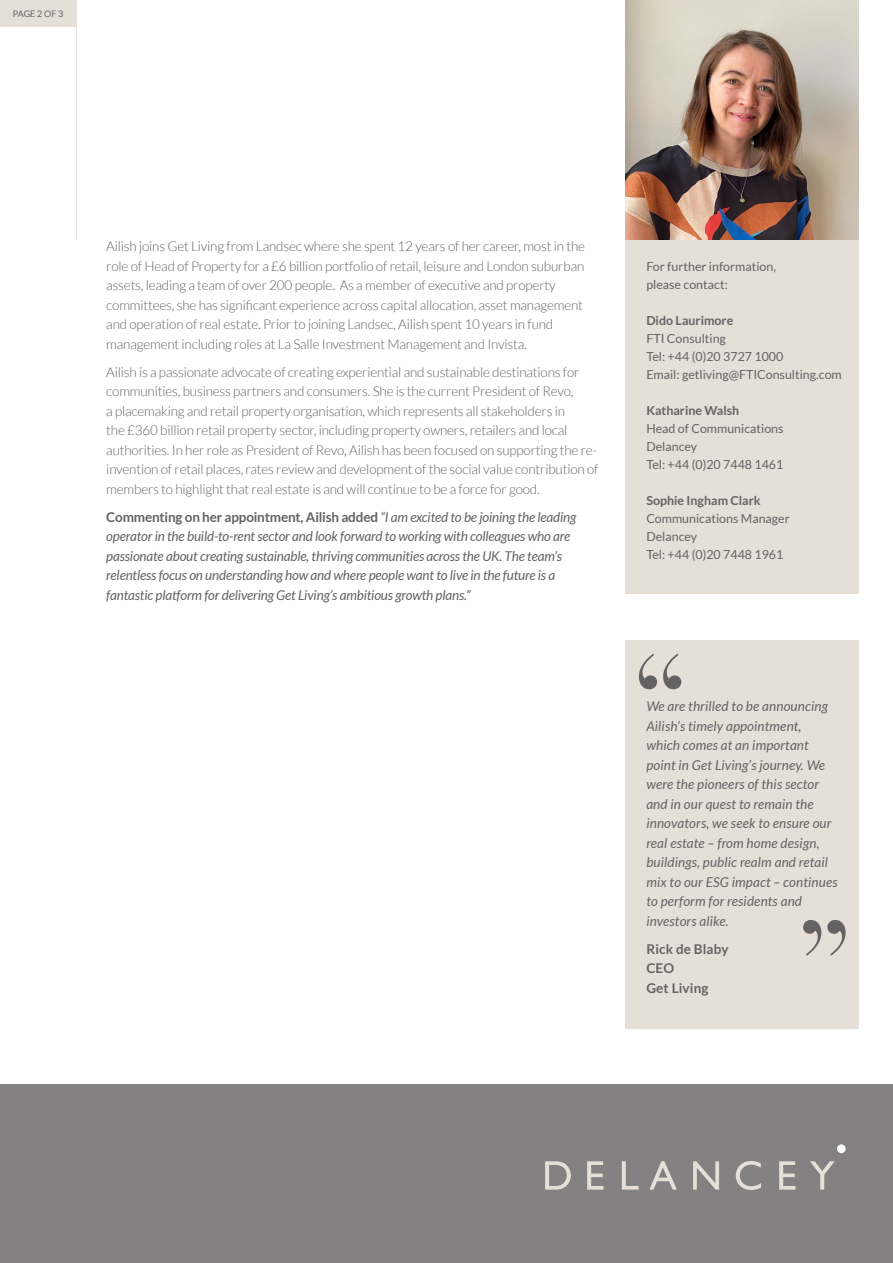
<style>
.page{position:relative;width:893px;height:1263px;background:#fff}
.page>*{position:absolute;margin:0;border:0;box-sizing:border-box;transform-origin:0 0}
.t1{font:300 13.5px/19.5px "Lato";letter-spacing:-.015em;color:#646263}
.t2{font:italic 13.5px/19.5px "Lato";letter-spacing:-.01em;color:#646263}
.t3{font:italic 13.5px/19.5px "Lato";letter-spacing:.01em;color:#646263}
.t4{font:700 13.5px/19.5px "Lato";letter-spacing:.01em;color:#646263}
.t5{font:12.45px/18px "Lato";color:#646263}
.t6{font:700 12.45px "Lato";color:#646263}
.t7{font:9px "Lato";letter-spacing:-.01em;color:#646263}
.s1{font-weight:700;font-style:normal}
</style>
<div class="page">
<div style="left:0;top:1084px;width:893px;height:179px;background:#838182"></div>
<div style="left:837px;top:1144px;width:9px;height:9px;background:#fff;border-radius:50%"></div>
<svg style="left:545px;top:1161px;width:26px;height:28px"></svg>
<svg style="left:587px;top:1161px;width:16px;height:28px"></svg>
<svg style="left:622px;top:1161px;width:16px;height:28px"></svg>
<svg style="left:649px;top:1161px;width:28px;height:28px"></svg>
<svg style="left:693px;top:1161px;width:26px;height:28px"></svg>
<svg style="left:736px;top:1161px;width:25px;height:29px"></svg>
<svg style="left:779px;top:1161px;width:16px;height:28px"></svg>
<svg style="left:810px;top:1161px;width:25px;height:28px"></svg>
<div style="left:0;top:0;width:76px;height:27px;background:#e5dfd7"></div>
<hr style="left:76px;top:0;width:1px;height:240px;background:#e5dfd7">
<div style="left:625px;top:641px;width:234px;height:388px;background:#e5dfd7"></div>
<svg style="left:639px;top:654px;width:42px;height:35px"></svg>
<svg style="left:803px;top:920px;width:43px;height:35px"></svg>
<div style="left:625px;top:239px;width:234px;height:355px;background:#e5dfd7"></div>
<img style="left:625px;top:0;width:234px;height:240px">
<p class="t7" style="left:13px;top:9px;width:52px">PAGE 2 OF 3</p>
<p class="t1" style="left:106px;top:237px;width:480px">Ailish joins Get Living from Landsec where she spent 12 years of her career, most in the role of Head of Property for a £6 billion portfolio of retail, leisure and London suburban assets, leading a team of over 200 people. As a member of executive and property committees, she has significant experience across capital allocation, asset management and operation of real estate. Prior to joining Landsec, Ailish spent 10 years in fund management including roles at La Salle Investment Management and Invista.</p>
<p class="t1" style="left:106px;top:362px;width:494px">Ailish is a passionate advocate of creating experiential and sustainable destinations for communities, business partners and consumers. She is the current President of Revo,<br>a placemaking and retail property organisation, which represents all stakeholders in<br>the £360 billion retail property sector, including property owners, retailers and local authorities. In her role as President of Revo, Ailish has been focused on supporting the re&shy;invention of retail places, rates review and development of the social value contribution of members to highlight that real estate is and will continue to be a force for good.</p>
<p class="t2" style="left:106px;top:507px;width:472px"><span class="s1">Commenting on her appointment, Ailish added</span> “I am excited to be joining the leading operator in the build-to-rent sector and look forward to working with colleagues who are passionate about creating sustainable, thriving communities across the UK. The team’s relentless focus on understanding how and where people want to live in the future is a fantastic platform for delivering Get Living’s ambitious growth plans.”</p>
<p class="t5" style="left:646px;top:257px;width:131px">For further information, please contact:</p>
<p class="t6" style="left:646px;top:313px;width:89px">Dido Laurimore</p>
<p class="t5" style="left:646px;top:329px;width:81px">FTI Consulting</p>
<p class="t5" style="left:646px;top:347px;width:197px">Tel: +44 (0)20 3727 1000<br>Email: getliving@FTIConsulting.com</p>
<p class="t6" style="left:646px;top:403px;width:94px">Katharine Walsh</p>
<p class="t5" style="left:646px;top:419px;width:139px">Head of Communications</p>
<p class="t5" style="left:646px;top:437px;width:52px">Delancey</p>
<p class="t5" style="left:646px;top:455px;width:139px">Tel: +44 (0)20 7448 1461</p>
<p class="t6" style="left:646px;top:493px;width:116px">Sophie Ingham Clark</p>
<p class="t5" style="left:646px;top:509px;width:145px">Communications Manager</p>
<p class="t5" style="left:646px;top:527px;width:52px">Delancey</p>
<p class="t5" style="left:646px;top:545px;width:139px">Tel: +44 (0)20 7448 1961</p>
<p class="t6" style="left:646px;top:313px;width:60px">Ruth Chan</p>
<p class="t5" style="left:646px;top:329px;width:145px">Communications Manager</p>
<p class="t5" style="left:646px;top:347px;width:52px">Delancey</p>
<p class="t5" style="left:646px;top:365px;width:139px">Tel: +44 (0)20 7448 1438</p>
<p class="t6" style="left:646px;top:421px;width:94px">Katharine Walsh</p>
<p class="t5" style="left:646px;top:455px;width:52px">Delancey</p>
<p class="t3" style="left:646px;top:697px;width:193px">We are thrilled to be announcing<br>Ailish’s timely appointment, which comes at an important point in Get Living’s journey. We were the pioneers of this sector and in our quest to remain the innovators, we seek to ensure our real estate – from home design, buildings, public realm and retail mix to our ESG impact – continues to perform for residents and investors alike.</p>
<p class="t4" style="left:646px;top:939px;width:84px">Rick de Blaby<br>CEO<br>Get Living</p>
</div>
